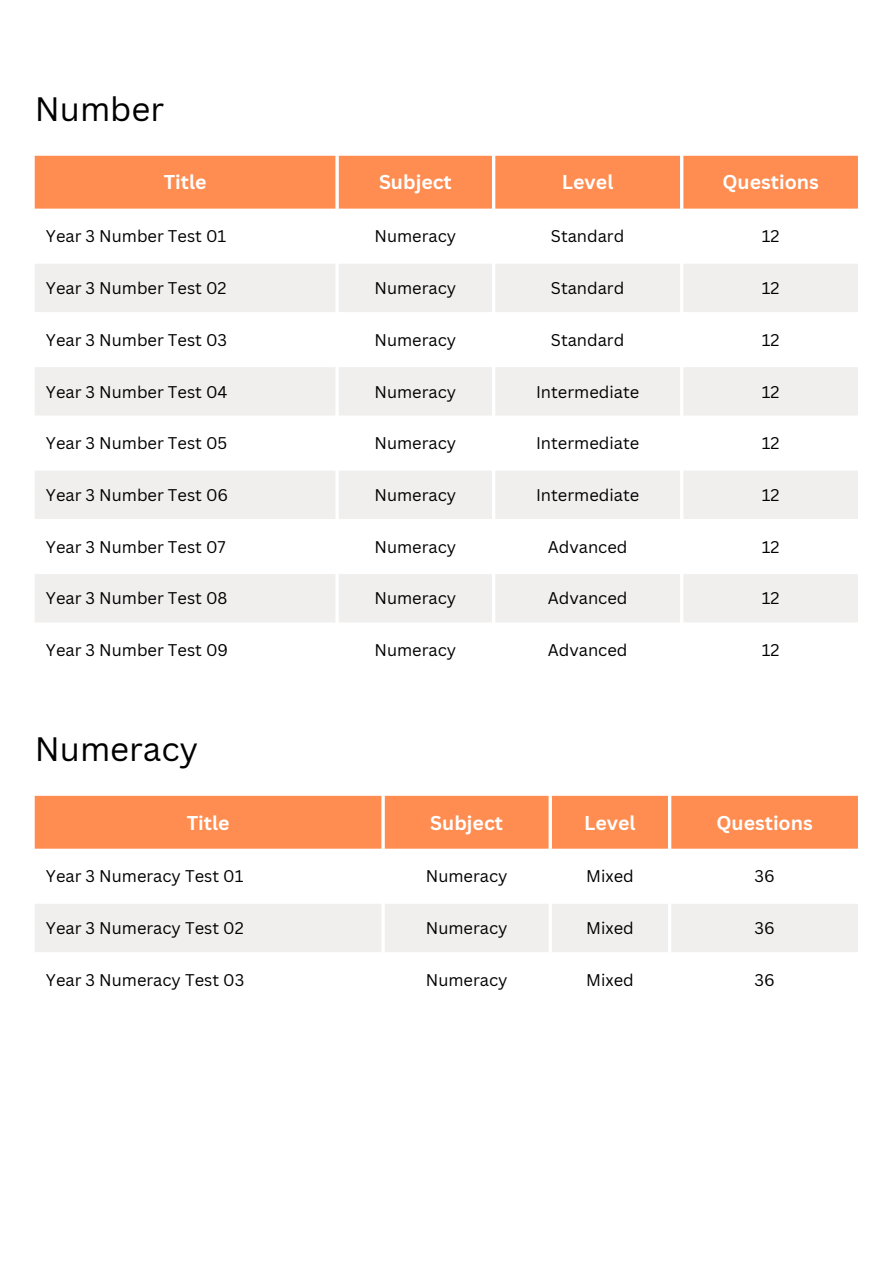
<style>
.page{position:relative;width:893px;height:1264px;background:#fff}
.page>*{position:absolute;margin:0;border:0;box-sizing:border-box;transform-origin:0 0}
.t1{font:33px "Canva Sans";color:#000}
.t2{font:700 19.5px "Canva Sans";color:#fff}
.t3{font:16.5px "Canva Sans";color:#000}
</style>
<div class="page">
<div style="left:35px;top:156px;width:822px;height:53px;background:#ff8c50"></div>
<svg style="left:35px;top:264px;width:822px;height:358px;fill:#f1eeee"></svg>
<div style="left:35px;top:795px;width:822px;height:53px;background:#ff8c50"></div>
<div style="left:35px;top:904px;width:822px;height:48px;background:#f1eeee"></div>
<p class="t1" style="left:35px;top:86px;width:131px">Number</p>
<p class="t2" style="left:164px;top:169px;width:44px">Title</p>
<p class="t2" style="left:379px;top:169px;width:74px">Subject</p>
<p class="t2" style="left:562px;top:169px;width:53px">Level</p>
<p class="t2" style="left:722px;top:169px;width:98px">Questions</p>
<p class="t3" style="left:46px;top:225px;width:182px">Year 3 Number Test 01</p>
<p class="t3" style="left:374px;top:225px;width:83px">Numeracy</p>
<p class="t3" style="left:551px;top:225px;width:75px">Standard</p>
<p class="t3" style="left:761px;top:225px;width:19px">12</p>
<p class="t3" style="left:46px;top:276px;width:182px">Year 3 Number Test 02</p>
<p class="t3" style="left:374px;top:276px;width:83px">Numeracy</p>
<p class="t3" style="left:551px;top:276px;width:75px">Standard</p>
<p class="t3" style="left:761px;top:276px;width:19px">12</p>
<p class="t3" style="left:46px;top:328px;width:183px">Year 3 Number Test 03</p>
<p class="t3" style="left:374px;top:328px;width:83px">Numeracy</p>
<p class="t3" style="left:551px;top:328px;width:75px">Standard</p>
<p class="t3" style="left:761px;top:328px;width:19px">12</p>
<p class="t3" style="left:46px;top:380px;width:183px">Year 3 Number Test 04</p>
<p class="t3" style="left:374px;top:380px;width:83px">Numeracy</p>
<p class="t3" style="left:536px;top:380px;width:105px">Intermediate</p>
<p class="t3" style="left:761px;top:380px;width:19px">12</p>
<p class="t3" style="left:46px;top:431px;width:183px">Year 3 Number Test 05</p>
<p class="t3" style="left:374px;top:431px;width:83px">Numeracy</p>
<p class="t3" style="left:536px;top:431px;width:105px">Intermediate</p>
<p class="t3" style="left:761px;top:431px;width:19px">12</p>
<p class="t3" style="left:46px;top:483px;width:184px">Year 3 Number Test 06</p>
<p class="t3" style="left:374px;top:483px;width:83px">Numeracy</p>
<p class="t3" style="left:536px;top:483px;width:105px">Intermediate</p>
<p class="t3" style="left:761px;top:483px;width:19px">12</p>
<p class="t3" style="left:46px;top:535px;width:181px">Year 3 Number Test 07</p>
<p class="t3" style="left:374px;top:535px;width:83px">Numeracy</p>
<p class="t3" style="left:547px;top:535px;width:81px">Advanced</p>
<p class="t3" style="left:761px;top:535px;width:19px">12</p>
<p class="t3" style="left:46px;top:587px;width:183px">Year 3 Number Test 08</p>
<p class="t3" style="left:374px;top:587px;width:83px">Numeracy</p>
<p class="t3" style="left:547px;top:587px;width:81px">Advanced</p>
<p class="t3" style="left:761px;top:587px;width:19px">12</p>
<p class="t3" style="left:46px;top:638px;width:184px">Year 3 Number Test 09</p>
<p class="t3" style="left:374px;top:638px;width:83px">Numeracy</p>
<p class="t3" style="left:547px;top:638px;width:81px">Advanced</p>
<p class="t3" style="left:761px;top:638px;width:19px">12</p>
<p class="t1" style="left:35px;top:725px;width:165px">Numeracy</p>
<p class="t2" style="left:187px;top:808px;width:44px">Title</p>
<p class="t2" style="left:430px;top:808px;width:74px">Subject</p>
<p class="t2" style="left:584px;top:808px;width:53px">Level</p>
<p class="t2" style="left:716px;top:808px;width:98px">Questions</p>
<p class="t3" style="left:46px;top:864px;width:199px">Year 3 Numeracy Test 01</p>
<p class="t3" style="left:426px;top:864px;width:83px">Numeracy</p>
<p class="t3" style="left:586px;top:864px;width:49px">Mixed</p>
<p class="t3" style="left:754px;top:864px;width:22px">36</p>
<p class="t3" style="left:46px;top:916px;width:199px">Year 3 Numeracy Test 02</p>
<p class="t3" style="left:426px;top:916px;width:83px">Numeracy</p>
<p class="t3" style="left:586px;top:916px;width:49px">Mixed</p>
<p class="t3" style="left:754px;top:916px;width:22px">36</p>
<p class="t3" style="left:46px;top:968px;width:200px">Year 3 Numeracy Test 03</p>
<p class="t3" style="left:426px;top:968px;width:83px">Numeracy</p>
<p class="t3" style="left:586px;top:968px;width:49px">Mixed</p>
<p class="t3" style="left:754px;top:968px;width:22px">36</p>
</div>
